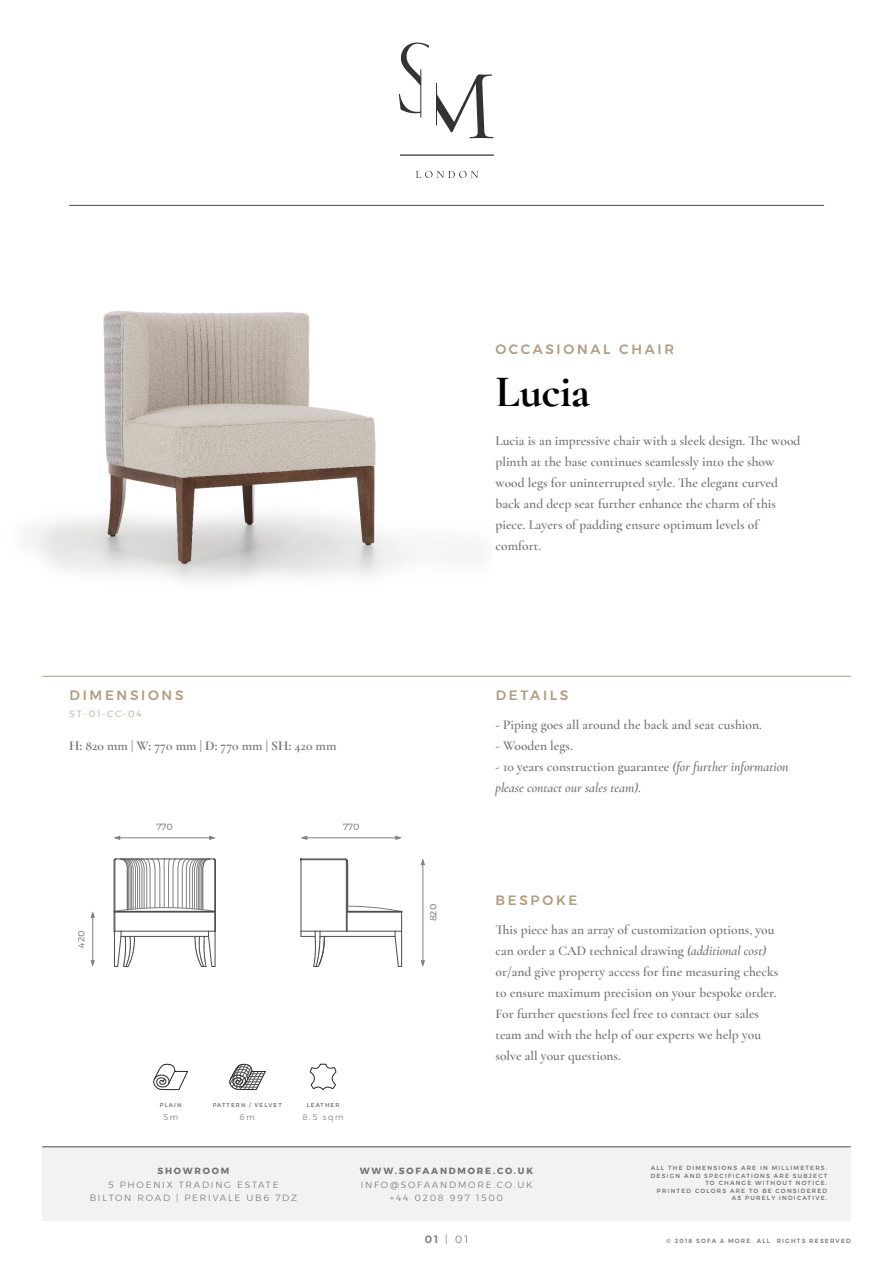
<style>
.page{position:relative;width:893px;height:1263px;background:#fff}
.page>*{position:absolute;margin:0;border:0;box-sizing:border-box;transform-origin:0 0}
.t1{font:700 45px "Cormorant Garamond";letter-spacing:-.015em;color:#000}
.t2{font:600 13.5px/21px "Cormorant Garamond";color:#737373}
.t3{font:italic 600 13.5px/21px "Cormorant Garamond";color:#737373}
.t4{font:500 13.5px "Montserrat";letter-spacing:.2em;color:#b39b7f}
.t5{font:300 10.5px "Montserrat";color:#737373}
.t6{font:300 9px/13.5px "Montserrat";letter-spacing:.2em;color:#737373;text-align:center}
.t7{font:700 9px "Montserrat";letter-spacing:.2em;color:#737373}
.t8{font:9px "Montserrat";color:#7f7f7f}
.t9{font:300 9px "Montserrat";letter-spacing:.2em;color:#b39b7f}
.t10{font:300 8.1px "Montserrat";letter-spacing:.2em;color:#737373}
.t11{font:500 6px/7.5px "Montserrat";letter-spacing:.2em;color:#737373;text-align:right}
.t12{font:500 5.55px "Montserrat";letter-spacing:.2em;color:#737373}
.s1{font-weight:700}
.s2{font-style:normal}
.s3{font-style:italic}
.s4{font-weight:500}
</style>
<div class="page">
<div style="left:42px;top:1147px;width:808px;height:73px;background:#f2f2f2"></div>
<hr style="left:42px;top:1146px;width:808px;height:1px;background:#4d4d4d">
<svg style="left:309px;top:1064px;width:28px;height:26px"></svg>
<svg style="left:153px;top:1063px;width:35px;height:28px"></svg>
<svg style="left:229px;top:1063px;width:37px;height:28px"></svg>
<hr style="left:42px;top:676px;width:808px;height:1px;background:#b39b7f">
<img style="left:27px;top:310px;width:453px;height:271px">
<hr style="left:69px;top:205px;width:755px;height:1px;background:#4d4d4d">
<svg style="left:399px;top:94px;width:21px;height:19px"></svg>
<svg style="left:436px;top:74px;width:57px;height:64px"></svg>
<svg style="left:401px;top:42px;width:28px;height:44px"></svg>
<hr style="left:400px;top:155px;width:93px;height:1px;background:#000">
<svg style="left:416px;top:171px;width:62px;height:7px"></svg>
<hr style="left:436px;top:83px;width:1px;height:42px;background:#333">
<hr style="left:420px;top:69px;width:1px;height:49px;background:#333">
<hr style="left:215px;top:861px;width:1px;height:70px;background:#4c4c4c">
<hr style="left:214px;top:861px;width:1px;height:70px;background:#4c4c4c">
<hr style="left:115px;top:861px;width:1px;height:70px;background:#4c4c4c">
<hr style="left:114px;top:861px;width:1px;height:70px;background:#4c4c4c">
<svg style="left:114px;top:931px;width:102px;height:36px"></svg>
<hr style="left:422px;top:865px;width:1px;height:96px;background:#7f7f7f">
<svg style="left:420px;top:960px;width:5px;height:6px"></svg>
<svg style="left:420px;top:859px;width:5px;height:6px"></svg>
<hr style="left:92px;top:917px;width:1px;height:44px;background:#7f7f7f">
<svg style="left:90px;top:960px;width:5px;height:6px"></svg>
<svg style="left:90px;top:912px;width:5px;height:6px"></svg>
<hr style="left:307px;top:837px;width:89px;height:1px;background:#7f7f7f">
<svg style="left:301px;top:835px;width:6px;height:5px"></svg>
<svg style="left:395px;top:835px;width:6px;height:5px"></svg>
<svg style="left:300px;top:858px;width:102px;height:109px"></svg>
<svg style="left:114px;top:478px;width:102px;height:433px"></svg>
<div style="left:114px;top:911px;width:102px;height:1px;background:#fff;border:1px solid #4c4c4c"></div>
<div style="left:347px;top:911px;width:55px;height:1px;background:#fff;border:1px solid #4c4c4c"></div>
<p class="t4" style="left:495px;top:341px;width:180px">OCCASIONAL CHAIR</p>
<h1 class="t1" style="left:495px;top:365px;width:96px">Lucia</h1>
<p class="t4" style="left:70px;top:686px;width:115px">DIMENSIONS</p>
<p class="t9" style="left:70px;top:709px;width:74px">ST-01-CC-04</p>
<p class="t2" style="left:69px;top:736px;width:269px"><span class="s1">H:</span> 820 mm | <span class="s1">W:</span> 770 mm | <span class="s1">D:</span> 770 mm | <span class="s1">SH:</span> 420 mm</p>
<p class="t8" style="left:76px;top:947px;width:18px;rotate:-90deg">420</p>
<p class="t8" style="left:156px;top:821px;width:18px">770</p>
<p class="t8" style="left:343px;top:821px;width:18px">770</p>
<p class="t12" style="left:160px;top:1101px;width:23px">PLAIN</p>
<p class="t12" style="left:213px;top:1101px;width:71px">PATTERN / VELVET</p>
<p class="t12" style="left:307px;top:1101px;width:34px">LEATHER</p>
<p class="t10" style="left:163px;top:1112px;width:17px">5m</p>
<p class="t10" style="left:240px;top:1112px;width:17px">6m</p>
<p class="t10" style="left:302px;top:1112px;width:43px">8.5 sqm</p>
<p class="t8" style="left:428px;top:921px;width:19px;rotate:-90deg">820</p>
<p class="t2" style="left:495px;top:430px;width:306px">Lucia is an impressive chair with a sleek design. The wood plinth at the base continues seamlessly into the show wood legs for uninterrupted style. The elegant curved back and deep seat further enhance the charm of this piece. Layers of padding ensure optimum levels of comfort.</p>
<p class="t4" style="left:496px;top:686px;width:74px">DETAILS</p>
<p class="t2" style="left:495px;top:714px;width:268px">- Piping goes all around the back and seat cushion.</p>
<p class="t2" style="left:495px;top:735px;width:79px">- Wooden legs.</p>
<p class="t3" style="left:495px;top:756px;width:295px"><span class="s2">- 10 years construction guarantee</span> (for further information please contact our sales team).</p>
<p class="t4" style="left:495px;top:891px;width:83px">BESPOKE</p>
<p class="t2" style="left:495px;top:919px;width:284px">This piece has an array of customization options, you can order a CAD technical drawing <span class="s3">(additional cost) </span>or/and give property access for fine measuring checks to ensure maximum precision on your bespoke order.<br>For further questions feel free to contact our sales team and with the help of our experts we help you solve all your questions.</p>
<p class="t7" style="left:157px;top:1165px;width:73px">SHOWROOM</p>
<p class="t6" style="left:90px;top:1178px;width:209px">5 PHOENIX TRADING ESTATE<br>BILTON ROAD | PERIVALE UB6 7DZ</p>
<p class="t7" style="left:360px;top:1165px;width:175px">WWW.SOFAANDMORE.CO.UK</p>
<p class="t6" style="left:361px;top:1178px;width:173px">INFO@SOFAANDMORE.CO.UK +44 0208 997 1500</p>
<p class="t11" style="left:651px;top:1164px;width:178px">ALL THE DIMENSIONS ARE IN MILLIMETERS.<br>DESIGN AND SPECIFICATIONS ARE SUBJECT<br>TO CHANGE WITHOUT NOTICE.<br>PRINTED COLORS ARE TO BE CONSIDERED<br>AS PURELY INDICATIVE.</p>
<p class="t5" style="left:425px;top:1233px;width:45px"><span class="s4">01</span> | 01</p>
<p class="t11" style="left:666px;top:1237px;width:186px">© 2018 SOFA &amp; MORE. ALL RIGHTS RESERVED</p>
</div>
